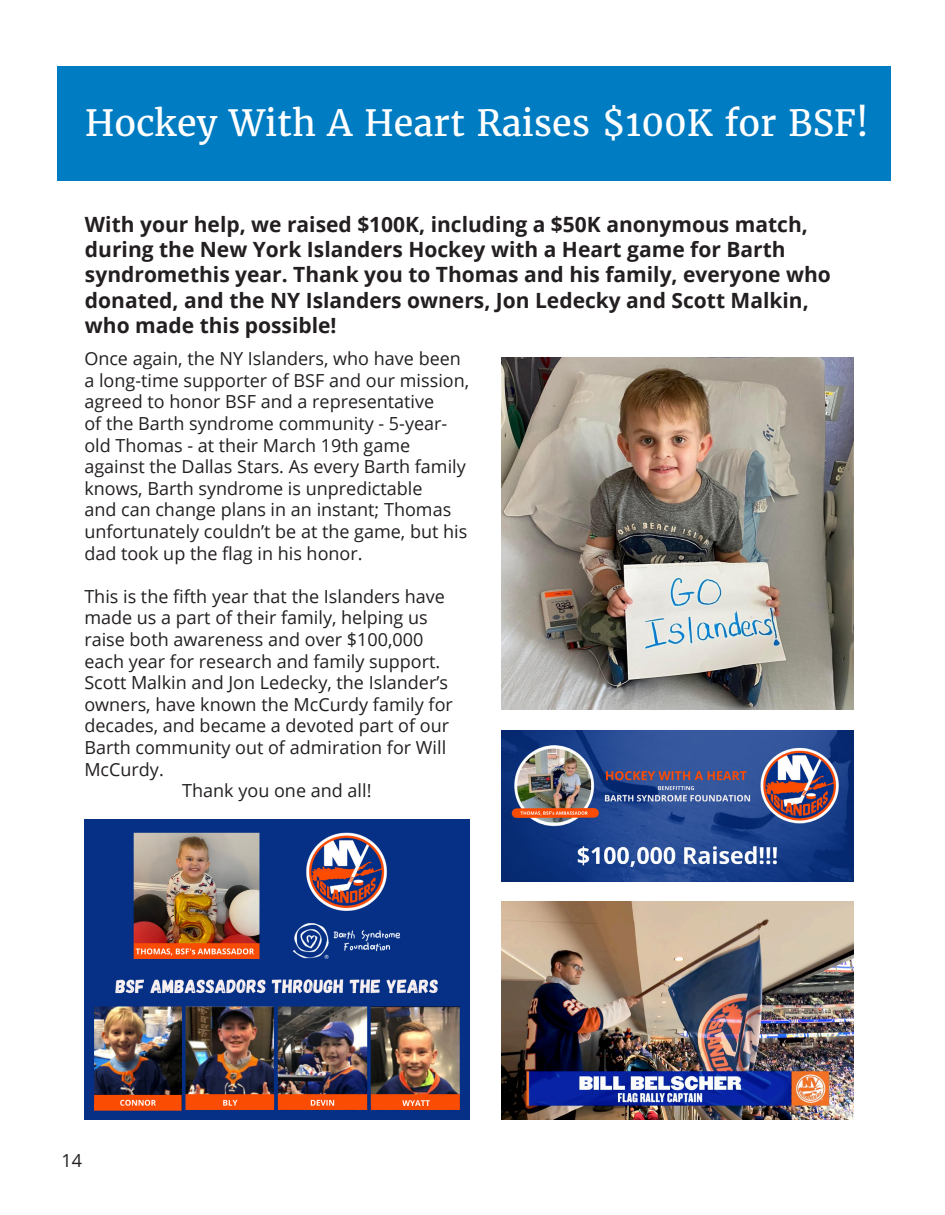
<style>
.page{position:relative;width:945px;height:1215px;background:#fff}
.page>*{position:absolute;margin:0;border:0;box-sizing:border-box;transform-origin:0 0}
.t1{font:36px "Merriweather";color:#fff}
.t2{font:700 21px/25.2px "Open Sans";color:#231f20}
.t3{font:18px/21.6px "Open Sans";color:#231f20}
</style>
<div class="page">
<div style="left:57px;top:67px;width:833px;height:114px;background:#007cc2"></div>
<img style="left:501px;top:357px;width:353px;height:353px">
<img style="left:502px;top:730px;width:352px;height:152px">
<img style="left:501px;top:902px;width:353px;height:217px">
<img style="left:84px;top:820px;width:385px;height:299px">
<h1 class="t1" style="left:85px;top:101px;width:786px">Hockey With A Heart Raises $100K for BSF!</h1>
<p class="t2" style="left:85px;top:211px;width:747px">With your help, we raised $100K, including a $50K anonymous match, during the New York Islanders Hockey with a Heart game for Barth syndromethis year. Thank you to Thomas and his family, everyone who donated, and the NY Islanders owners, Jon Ledecky and Scott Malkin, who made this possible!</p>
<p class="t3" style="left:84px;top:347px;width:386px">Once again, the NY Islanders, who have been a long-time supporter of BSF and our mission, agreed to honor BSF and a representative<br>of the Barth syndrome community - 5-year&shy;old Thomas - at their March 19th game against the Dallas Stars. As every Barth family knows, Barth syndrome is unpredictable<br>and can change plans in an instant; Thomas unfortunately couldn’t be at the game, but his dad took up the flag in his honor.</p>
<p class="t3" style="left:84px;top:585px;width:362px">This is the fifth year that the Islanders have</p>
<p class="t3" style="left:84px;top:607px;width:345px">made us a part of their family, helping us</p>
<p class="t3" style="left:84px;top:628px;width:340px">raise both awareness and over $100,000</p>
<p class="t3" style="left:84px;top:650px;width:357px">each year for research and family support.</p>
<p class="t3" style="left:84px;top:671px;width:365px">Scott Malkin and Jon Ledecky, the Islander’s</p>
<p class="t3" style="left:84px;top:693px;width:370px">owners, have known the McCurdy family for</p>
<p class="t3" style="left:84px;top:715px;width:366px">decades, and became a devoted part of our</p>
<p class="t3" style="left:84px;top:736px;width:363px">Barth community out of admiration for Will</p>
<p class="t3" style="left:84px;top:758px;width:81px">McCurdy.</p>
<p class="t3" style="left:182px;top:779px;width:191px">Thank you one and all!</p>
<p class="t3" style="left:62px;top:1149px;width:22px">14</p>
</div>
